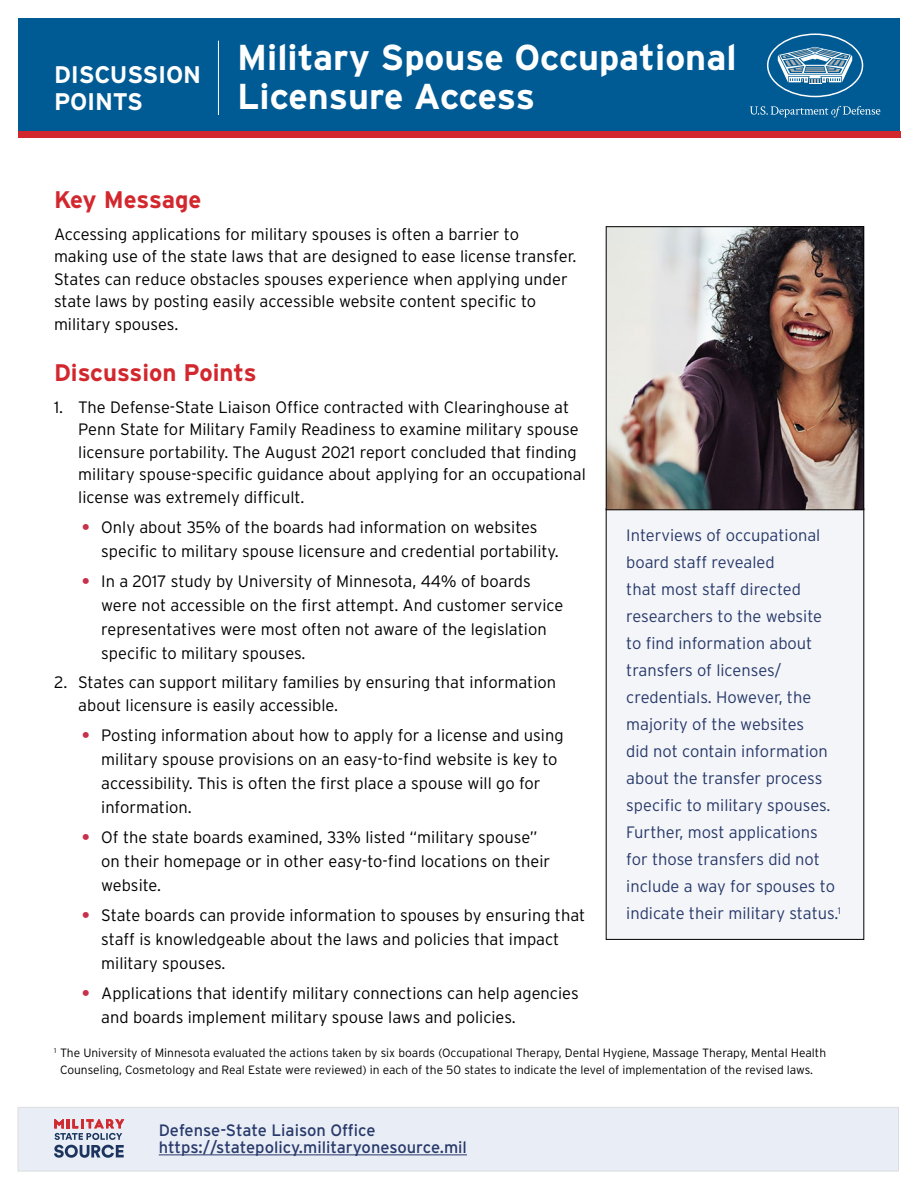
<style>
.page{position:relative;width:918px;height:1188px;background:#fff}
.page>*{position:absolute;margin:0;border:0;box-sizing:border-box;transform-origin:0 0}
.t1{font:700 36px/39px "Interstate";color:#fff}
.t2{font:700 24px "Interstate";color:#d3272e}
.t3{font:700 24px/27px "Interstate";letter-spacing:-.01em;color:#fff}
.t4{font:300 16.5px/24px "Interstate";color:#000}
.t5{font:300 16.5px/27px "Interstate";color:#283a6b}
.t6{font:16.5px "Interstate";color:#283a6b}
.t7{font:300 12px/16.5px "Interstate";color:#000}
.s1{font-weight:700;color:#c7314b}
</style>
<div class="page">
<div style="left:18px;top:18px;width:882px;height:113px;background:#005b94"></div>
<div style="left:18px;top:131px;width:882px;height:7px;background:#d3272e"></div>
<div style="left:18px;top:1107px;width:881px;height:64px;background:#e9edf5;border:1px solid #dcddde"></div>
<hr style="left:159px;top:1155px;width:308px;height:1px;background:#283a6b">
<svg style="left:54px;top:1119px;width:70px;height:39px"></svg>
<hr style="left:218px;top:41px;width:1px;height:74px;background:#fff">
<div style="left:606px;top:509px;width:258px;height:430px;background:#f4f5f8"></div>
<img style="left:608px;top:228px;width:254px;height:280px">
<div style="left:606px;top:226px;width:258px;height:284px;border:1px solid #000"></div>
<svg style="left:767px;top:33px;width:96px;height:64px"></svg>
<svg style="left:750px;top:106px;width:130px;height:11px"></svg>
<h2 class="t3" style="left:54px;top:61px;width:148px">DISCUSSION<br>POINTS</h2>
<h1 class="t1" style="left:237px;top:37px;width:501px">Military Spouse Occupational<br>Licensure Access</h1>
<h3 class="t2" style="left:54px;top:186px;width:149px">Key Message</h3>
<p class="t4" style="left:54px;top:223px;width:524px;line-height:22.5px">Accessing applications for military spouses is often a barrier to making use of the state laws that are designed to ease license transfer.<br>States can reduce obstacles spouses experience when applying under state laws by posting easily accessible website content specific to military spouses.</p>
<h3 class="t2" style="left:54px;top:359px;width:204px">Discussion Points</h3>
<p class="t4" style="left:78px;top:396px;width:509px;line-height:22.5px;text-indent:-24px">1. The Defense-State Liaison Office contracted with Clearinghouse at Penn State for Military Family Readiness to examine military spouse licensure portability. The August 2021 report concluded that finding military spouse-specific guidance about applying for an occupational license was extremely difficult.</p>
<p class="t4" style="left:101px;top:515px;width:459px;text-indent:-20px"><span class="s1">•</span> Only about 35% of the boards had information on websites specific to military spouse licensure and credential portability.</p>
<p class="t4" style="left:101px;top:569px;width:464px;text-indent:-20px"><span class="s1">•</span> In a 2017 study by University of Minnesota, 44% of boards were not accessible on the first attempt. And customer service representatives were most often not aware of the legislation specific to military spouses.</p>
<p class="t4" style="left:78px;top:671px;width:479px;line-height:22.5px;text-indent:-24px">2. States can support military families by ensuring that information about licensure is easily accessible.</p>
<p class="t4" style="left:101px;top:723px;width:464px;text-indent:-20px"><span class="s1">•</span> Posting information about how to apply for a license and using military spouse provisions on an easy-to-find website is key to accessibility. This is often the first place a spouse will go for information.</p>
<p class="t4" style="left:101px;top:825px;width:450px;text-indent:-20px"><span class="s1">•</span> Of the state boards examined, 33% listed “military spouse” on their homepage or in other easy-to-find locations on their website.</p>
<p class="t4" style="left:101px;top:903px;width:486px;text-indent:-20px"><span class="s1">•</span> State boards can provide information to spouses by ensuring that staff is knowledgeable about the laws and policies that impact military spouses.</p>
<p class="t4" style="left:101px;top:981px;width:479px;text-indent:-20px"><span class="s1">•</span> Applications that identify military connections can help agencies and boards implement military spouse laws and policies.</p>
<p class="t5" style="left:626px;top:522px;width:216px">Interviews of occupational board staff revealed<br>that most staff directed researchers to the website to find information about transfers of licenses/ credentials. However, the majority of the websites<br>did not contain information about the transfer process specific to military spouses.<br>Further, most applications for those transfers did not include a way for spouses to indicate their military status.<sup>1</sup></p>
<p class="t7" style="left:60px;top:1045px;width:768px;text-indent:-6px"><sup>1</sup> The University of Minnesota evaluated the actions taken by six boards (Occupational Therapy, Dental Hygiene, Massage Therapy, Mental Health<br>Counseling, Cosmetology and Real Estate were reviewed) in each of the 50 states to indicate the level of implementation of the revised laws.</p>
<h4 class="t6" style="left:159px;top:1121px;width:218px">Defense-State Liaison Office</h4>
<p class="t6" style="left:159px;top:1138px;width:310px">https://statepolicy.militaryonesource.mil</p>
</div>
